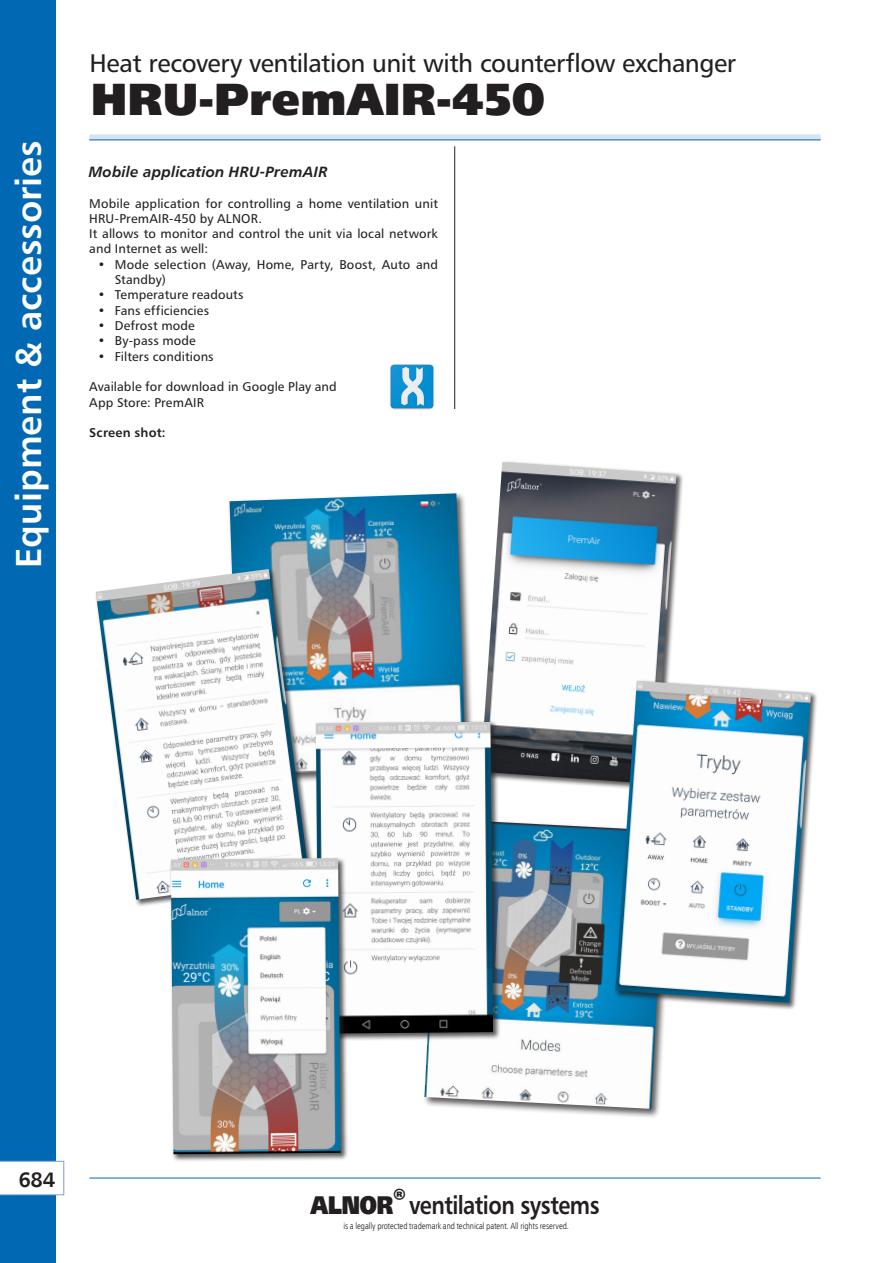
<style>
.page{position:relative;width:893px;height:1263px;background:#fff}
.page>*{position:absolute;margin:0;border:0;box-sizing:border-box;transform-origin:0 0}
.dzial_-_symbol_p{font:900 45px "Humanist 777 TL";color:#231f20}
.t1{font:700 36px "Humanist 777 TL";color:#fff}
.dzial{font:25.5px "Humanist 777 TL";letter-spacing:-.02em;color:#231f20}
.t2{font:700 25.5px "Humanist 777 TL";letter-spacing:-.025em;color:#231f20;scale:.85 1}
.t3{font:21px "Humanist 777 TL Bold B";color:#231f20}
.Nagłówki_-_bold_ital{font:15px "Humanist 777 TL Bold Italic B";letter-spacing:.005em;color:#231f20}
.tekst_8_5pt{font:12.75px/15.3px "Humanist 777 TL";letter-spacing:.01em;color:#231f20}
.tekst_8_5pt-2{font:700 12.75px "Humanist 777 TL";letter-spacing:.015em;color:#231f20}
.t4{font:9px "Humnst 777 Lt Cn EU Normal";letter-spacing:-.005em;color:#231f20}
.s1{font-weight:900}
</style>
<div class="page">
<div style="left:0;top:0;width:55px;height:1263px;background:#0168b3"></div>
<div style="left:89px;top:134px;width:732px;height:6px;background:#d9e3ed"></div>
<hr style="left:89px;top:140px;width:732px;height:1px;background:#0168b3">
<hr style="left:89px;top:1178px;width:732px;height:1px;background:#0168b3">
<hr style="left:454px;top:146px;width:1px;height:1025px;background:#231f20">
<svg style="left:0;top:1161px;width:64px;height:34px;background:#f7f9fc"></svg>
<img style="left:390px;top:364px;width:44px;height:46px">
<div style="left:228px;top:491px;width:248px;height:294px;background:#231f20;opacity:.75"></div>
<img style="left:230px;top:493px;width:236px;height:227px">
<div style="left:479px;top:460px;width:205px;height:331px;background:#231f20;opacity:.75"></div>
<img style="left:481px;top:462px;width:195px;height:322px">
<div style="left:94px;top:567px;width:223px;height:340px;background:#231f20;opacity:.75"></div>
<img style="left:96px;top:569px;width:213px;height:331px">
<div style="left:422px;top:817px;width:254px;height:302px;background:#231f20;opacity:.75"></div>
<img style="left:424px;top:819px;width:242px;height:290px">
<div style="left:614px;top:679px;width:205px;height:331px;background:#231f20;opacity:.75"></div>
<img style="left:615px;top:681px;width:196px;height:322px">
<div style="left:315px;top:720px;width:185px;height:321px;background:#231f20;opacity:.75"></div>
<img style="left:316px;top:722px;width:177px;height:312px">
<div style="left:170px;top:857px;width:178px;height:305px;background:#231f20;opacity:.75"></div>
<img style="left:171px;top:858px;width:170px;height:296px">
<h2 class="t1" style="left:5px;top:568px;width:429px;rotate:-90deg">Equipment &amp; accessories</h2>
<p class="dzial" style="left:90px;top:47px;width:648px">Heat recovery ventilation unit with counterflow exchanger</p>
<p class="dzial_-_symbol_p" style="left:91px;top:68px;width:456px">HRU-PremAIR-450</p>
<p class="Nagłówki_-_bold_ital" style="left:89px;top:162px;width:241px">Mobile application HRU-PremAIR</p>
<p class="tekst_8_5pt" style="left:89px;top:195px;width:350px">Mobile application for controlling a home ventilation unit<br>HRU-PremAIR-450 by ALNOR.</p>
<p class="tekst_8_5pt" style="left:89px;top:226px;width:350px">It allows to monitor and control the unit via local network and Internet as well:</p>
<p class="tekst_8_5pt" style="left:115px;top:256px;width:325px;text-indent:-17px">• Mode selection (Away, Home, Party, Boost, Auto and<br>Standby)</p>
<p class="tekst_8_5pt" style="left:98px;top:287px;width:147px">• Temperature readouts</p>
<p class="tekst_8_5pt" style="left:98px;top:302px;width:113px">• Fans efficiencies</p>
<p class="tekst_8_5pt" style="left:98px;top:317px;width:98px">• Defrost mode</p>
<p class="tekst_8_5pt" style="left:98px;top:333px;width:99px">• By-pass mode</p>
<p class="tekst_8_5pt" style="left:98px;top:348px;width:117px">• Filters conditions</p>
<p class="tekst_8_5pt" style="left:89px;top:379px;width:249px">Available for download in Google Play and</p>
<p class="tekst_8_5pt" style="left:89px;top:394px;width:116px">App Store: PremAIR</p>
<p class="tekst_8_5pt-2" style="left:89px;top:424px;width:78px">Screen shot:</p>
<h3 class="t3" style="left:18px;top:1166px;width:38px">684</h3>
<h3 class="t2" style="left:310px;top:1189px;width:342px"><span class="s1">ALNOR</span><sup>®</sup> ventilation systems</h3>
<p class="t4" style="left:343px;top:1221px;width:227px">is a legally protected trademark and technical patent. All rights reserved.</p>
</div>
